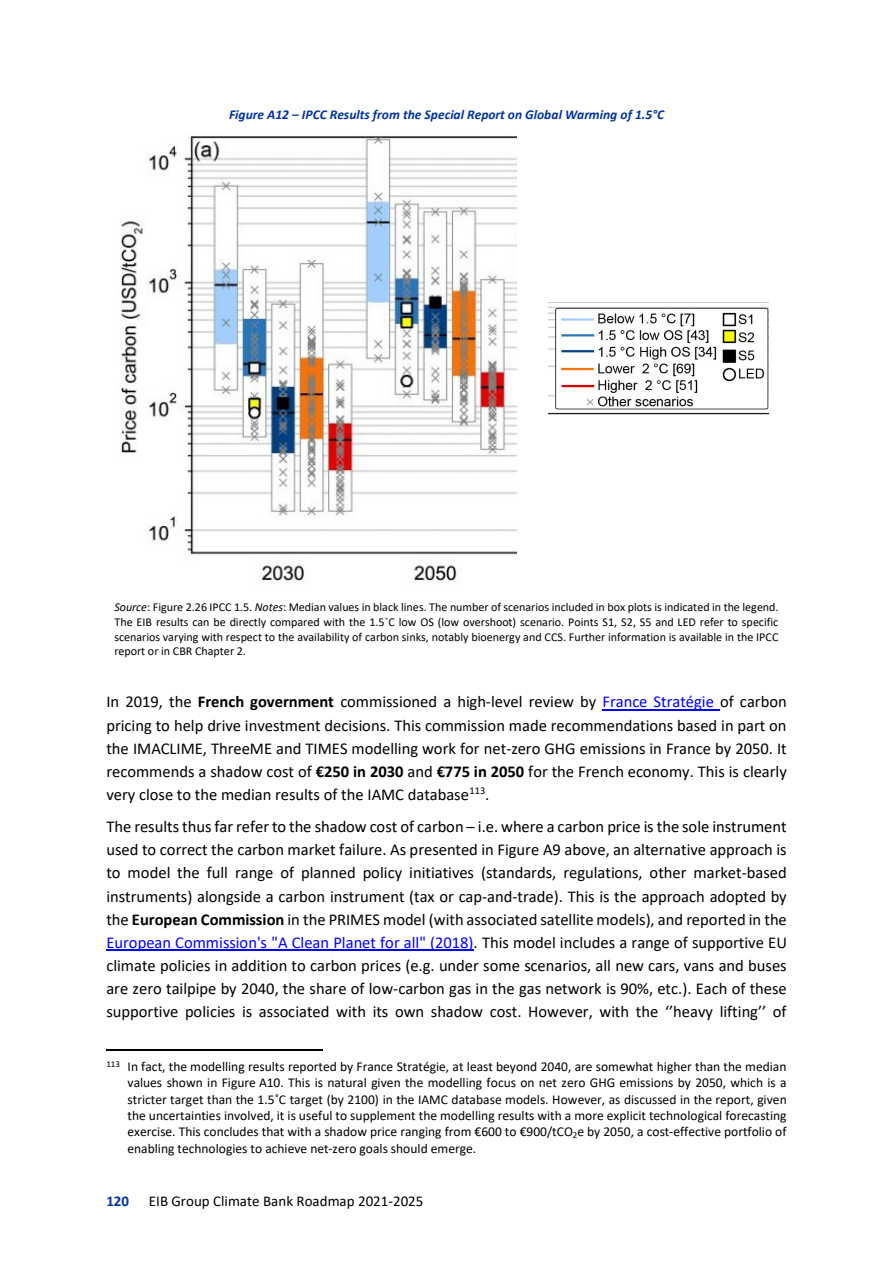
<style>
.page{position:relative;width:893px;height:1263px;background:#fff}
.page>*{position:absolute;margin:0;border:0;box-sizing:border-box;transform-origin:0 0}
.t1{font:16.5px/23.1px "Calibri";color:#000;text-align:justify}
.t2{font:15px "Calibri";color:#000}
.t3{font:700 15px "Calibri";color:#00349f}
.t4{font:13.5px/16.5px "Calibri";color:#000;text-align:justify}
.t5{font:italic 700 13.5px "Calibri";color:#00349f}
.t6{font:12px/14.7px "Calibri";letter-spacing:-.005em;color:#000;text-align:justify}
.s1{font-style:italic}
.s2{font-weight:300}
.s3{font-weight:700}
.s4{color:#00f}
</style>
<div class="page">
<hr style="left:603px;top:709px;width:117px;height:1px;background:#00f">
<hr style="left:106px;top:950px;width:368px;height:1px;background:#00f">
<hr style="left:106px;top:1049px;width:216px;height:1px;background:#000">
<img style="left:121px;top:136px;width:395px;height:447px">
<img style="left:549px;top:302px;width:220px;height:112px">
<p class="t5" style="left:229px;top:105px;width:436px">Figure A12 – IPCC Results from the Special Report on Global Warming of 1.5°C</p>
<p class="t6" style="left:114px;top:600px;width:666px"><span class="s1">Source</span>: Figure 2.26 IPCC 1.5. <span class="s1">Notes</span>: Median values in black lines. The number of scenarios included in box plots is indicated in the legend.<br>The EIB results can be directly compared with the 1.5<span class="s2">˚</span>C low OS (low overshoot) scenario. Points S1, S2, S5 and LED refer to specific scenarios varying with respect to the availability of carbon sinks, notably bioenergy and CCS. Further information is available in the IPCC report or in CBR Chapter 2.</p>
<p class="t1" style="left:106px;top:690px;width:682px">In 2019, the <span class="s3">French government</span> commissioned a high-level review by <span class="s4">France Stratégie</span> of carbon pricing to help drive investment decisions. This commission made recommendations based in part on the IMACLIME, ThreeME and TIMES modelling work for net-zero GHG emissions in France by 2050. It recommends a shadow cost of <span class="s3">€250 in 2030</span> and <span class="s3">€775 in 2050</span> for the French economy. This is clearly very close to the median results of the IAMC database<sup>113</sup>.</p>
<p class="t1" style="left:106px;top:815px;width:682px">The results thus far refer to the shadow cost of carbon – i.e. where a carbon price is the sole instrument used to correct the carbon market failure. As presented in Figure A9 above, an alternative approach is to model the full range of planned policy initiatives (standards, regulations, other market-based instruments) alongside a carbon instrument (tax or cap-and-trade). This is the approach adopted by the <span class="s3">European Commission</span> in the PRIMES model (with associated satellite models), and reported in the <span class="s4">European Commission's "A Clean Planet for all" (2018)</span>. This model includes a range of supportive EU climate policies in addition to carbon prices (e.g. under some scenarios, all new cars, vans and buses are zero tailpipe by 2040, the share of low-carbon gas in the gas network is 90%, etc.). Each of these supportive policies is associated with its own shadow cost. However, with the ‘’heavy lifting’’ of</p>
<p class="t4" style="left:128px;top:1057px;width:661px;text-indent:-21px"><sup>113</sup> In fact, the modelling results reported by France Stratégie, at least beyond 2040, are somewhat higher than the median values shown in Figure A10. This is natural given the modelling focus on net zero GHG emissions by 2050, which is a stricter target than the 1.5˚C target (by 2100) in the IAMC database models. However, as discussed in the report, given the uncertainties involved, it is useful to supplement the modelling results with a more explicit technological forecasting exercise. This concludes that with a shadow price ranging from €600 to €900/tCO<sub>2</sub>e by 2050, a cost-effective portfolio of enabling technologies to achieve net-zero goals should emerge.</p>
<p class="t3" style="left:106px;top:1190px;width:24px">120</p>
<p class="t2" style="left:149px;top:1190px;width:276px">EIB Group Climate Bank Roadmap 2021-2025</p>
</div>
